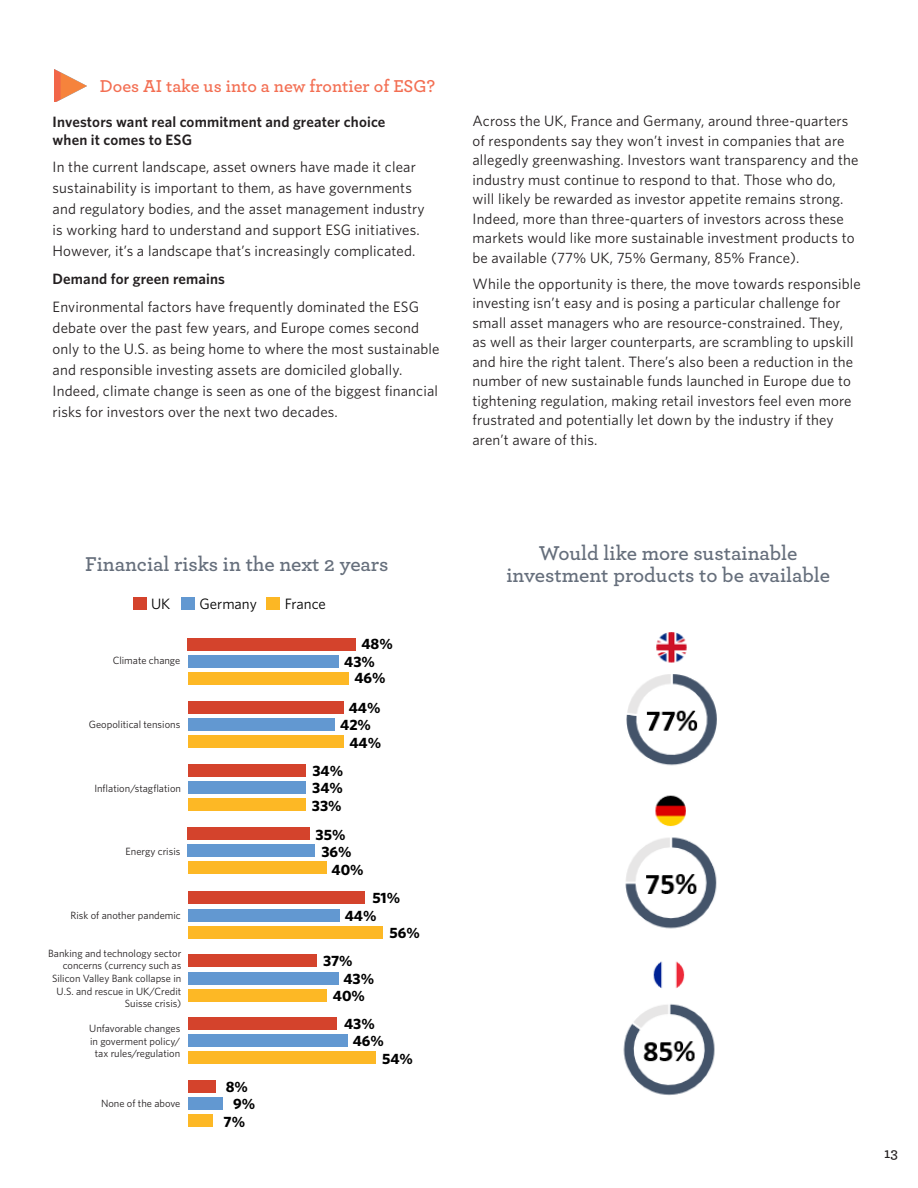
<style>
.page{position:relative;width:918px;height:1188px;background:#fff}
.page>*{position:absolute;margin:0;border:0;box-sizing:border-box;transform-origin:0 0}
.t1{font:600 21px/22.5px "Archer";color:#666f7c;text-align:center}
.t2{font:600 18px "Archer";color:#f36e52}
.t3{font:15px/19.5px "Whitney";letter-spacing:.01em;color:#231f20}
.t4{font:600 15px/18px "Whitney";letter-spacing:.01em;color:#231f20}
.t5{font:700 15px "Whitney";color:#000}
.t6{font:15px "Whitney";color:#000}
.t7{font:600 15px "Archer";color:#231f20}
.t8{font:10.5px/12.6px "Whitney";color:#231f20;text-align:right}
</style>
<div class="page">
<div style="left:188px;top:638px;width:168px;height:13px;background:#d4432c"></div>
<div style="left:188px;top:655px;width:150px;height:13px;background:#6298d1"></div>
<div style="left:188px;top:672px;width:160px;height:13px;background:#fdb825"></div>
<div style="left:188px;top:701px;width:156px;height:13px;background:#d4432c"></div>
<div style="left:188px;top:718px;width:146px;height:13px;background:#6298d1"></div>
<div style="left:188px;top:735px;width:156px;height:13px;background:#fdb825"></div>
<div style="left:188px;top:764px;width:118px;height:13px;background:#d4432c"></div>
<div style="left:188px;top:781px;width:118px;height:13px;background:#6298d1"></div>
<div style="left:188px;top:798px;width:118px;height:13px;background:#fdb825"></div>
<div style="left:188px;top:827px;width:122px;height:13px;background:#d4432c"></div>
<div style="left:188px;top:844px;width:127px;height:13px;background:#6298d1"></div>
<div style="left:188px;top:861px;width:139px;height:13px;background:#fdb825"></div>
<div style="left:188px;top:891px;width:177px;height:13px;background:#d4432c"></div>
<div style="left:188px;top:909px;width:152px;height:12px;background:#6298d1"></div>
<div style="left:188px;top:926px;width:194px;height:13px;background:#fdb825"></div>
<div style="left:188px;top:1080px;width:28px;height:12px;background:#d4432c"></div>
<div style="left:188px;top:1097px;width:35px;height:13px;background:#6298d1"></div>
<div style="left:188px;top:1114px;width:24px;height:13px;background:#fdb825"></div>
<div style="left:188px;top:954px;width:129px;height:13px;background:#d4432c"></div>
<div style="left:188px;top:972px;width:150px;height:12px;background:#6298d1"></div>
<div style="left:188px;top:989px;width:139px;height:13px;background:#fdb825"></div>
<div style="left:188px;top:1017px;width:149px;height:13px;background:#d4432c"></div>
<div style="left:188px;top:1034px;width:160px;height:13px;background:#6298d1"></div>
<div style="left:188px;top:1052px;width:188px;height:12px;background:#fdb825"></div>
<div style="left:133px;top:597px;width:14px;height:13px;background:#d4432c"></div>
<div style="left:266px;top:597px;width:14px;height:13px;background:#fcb724"></div>
<div style="left:181px;top:597px;width:14px;height:13px;background:#6298d1"></div>
<img style="left:626px;top:632px;width:91px;height:134px">
<img style="left:625px;top:795px;width:92px;height:134px">
<img style="left:623px;top:961px;width:92px;height:135px">
<img style="left:54px;top:70px;width:32px;height:31px">
<p class="t2" style="left:100px;top:73px;width:337px">Does AI take us into a new frontier of ESG?</p>
<p class="t4" style="left:53px;top:112px;width:334px">Investors want real commitment and greater choice when it comes to ESG</p>
<p class="t3" style="left:53px;top:156px;width:374px;line-height:21px">In the current landscape, asset owners have made it clear sustainability is important to them, as have governments and regulatory bodies, and the asset management industry is working hard to understand and support ESG initiatives.<br>However, it’s a landscape that’s increasingly complicated.</p>
<p class="t4" style="left:53px;top:270px;width:174px">Demand for green remains</p>
<p class="t3" style="left:53px;top:296px;width:389px;line-height:21px">Environmental factors have frequently dominated the ESG debate over the past few years, and Europe comes second only to the U.S. as being home to where the most sustainable and responsible investing assets are domiciled globally.<br>Indeed, climate change is seen as one of the biggest financial risks for investors over the next two decades.</p>
<p class="t3" style="left:472px;top:111px;width:387px">Across the UK, France and Germany, around three-quarters of respondents say they won’t invest in companies that are allegedly greenwashing. Investors want transparency and the industry must continue to respond to that. Those who do, will likely be rewarded as investor appetite remains strong.<br>Indeed, more than three-quarters of investors across these markets would like more sustainable investment products to be available (77% UK, 75% Germany, 85% France).</p>
<p class="t3" style="left:472px;top:273px;width:390px">While the opportunity is there, the move towards responsible investing isn’t easy and is posing a particular challenge for small asset managers who are resource-constrained. They,<br>as well as their larger counterparts, are scrambling to upskill and hire the right talent. There’s also been a reduction in the number of new sustainable funds launched in Europe due to tightening regulation, making retail investors feel even more frustrated and potentially let down by the industry if they aren’t aware of this.</p>
<p class="t1" style="left:85px;top:552px;width:305px">Financial risks in the next 2 years</p>
<p class="t6" style="left:151px;top:594px;width:21px">UK</p>
<p class="t6" style="left:199px;top:594px;width:59px">Germany</p>
<p class="t6" style="left:285px;top:594px;width:42px">France</p>
<p class="t8" style="left:113px;top:654px;width:69px">Climate change</p>
<p class="t8" style="left:89px;top:718px;width:93px">Geopolitical tensions</p>
<p class="t8" style="left:94px;top:782px;width:88px">Inflation/stagflation</p>
<p class="t8" style="left:126px;top:845px;width:56px">Energy crisis</p>
<p class="t8" style="left:70px;top:909px;width:112px">Risk of another pandemic</p>
<p class="t8" style="left:48px;top:947px;width:135px">Banking and technology sector concerns (currency such as<br>Silicon Valley Bank collapse in<br>U.S. and rescue in UK/Credit<br>Suisse crisis)</p>
<p class="t8" style="left:89px;top:1022px;width:92px;text-align:center">Unfavorable changes in goverment policy/ tax rules/regulation</p>
<p class="t8" style="left:101px;top:1097px;width:81px">None of the above</p>
<p class="t5" style="left:226px;top:1076px;width:24px">8%</p>
<p class="t5" style="left:233px;top:1094px;width:24px">9%</p>
<p class="t5" style="left:224px;top:1111px;width:23px">7%</p>
<p class="t5" style="left:361px;top:634px;width:33px">48%</p>
<p class="t5" style="left:344px;top:652px;width:32px">43%</p>
<p class="t5" style="left:355px;top:668px;width:33px">46%</p>
<p class="t5" style="left:349px;top:698px;width:33px">44%</p>
<p class="t5" style="left:340px;top:715px;width:32px">42%</p>
<p class="t5" style="left:349px;top:733px;width:33px">44%</p>
<p class="t5" style="left:312px;top:761px;width:32px">34%</p>
<p class="t5" style="left:312px;top:778px;width:32px">34%</p>
<p class="t5" style="left:312px;top:796px;width:31px">33%</p>
<p class="t5" style="left:316px;top:824px;width:31px">35%</p>
<p class="t5" style="left:321px;top:842px;width:32px">36%</p>
<p class="t5" style="left:332px;top:859px;width:34px">40%</p>
<p class="t5" style="left:372px;top:888px;width:29px">51%</p>
<p class="t5" style="left:345px;top:905px;width:33px">44%</p>
<p class="t5" style="left:390px;top:923px;width:32px">56%</p>
<p class="t5" style="left:323px;top:951px;width:31px">37%</p>
<p class="t5" style="left:343px;top:968px;width:32px">43%</p>
<p class="t5" style="left:333px;top:986px;width:34px">40%</p>
<p class="t5" style="left:344px;top:1014px;width:32px">43%</p>
<p class="t5" style="left:353px;top:1031px;width:33px">46%</p>
<p class="t5" style="left:382px;top:1049px;width:32px">54%</p>
<p class="t1" style="left:506px;top:541px;width:325px">Would like more sustainable investment products to be available</p>
<p class="t7" style="left:884px;top:1142px;width:15px">13</p>
</div>
